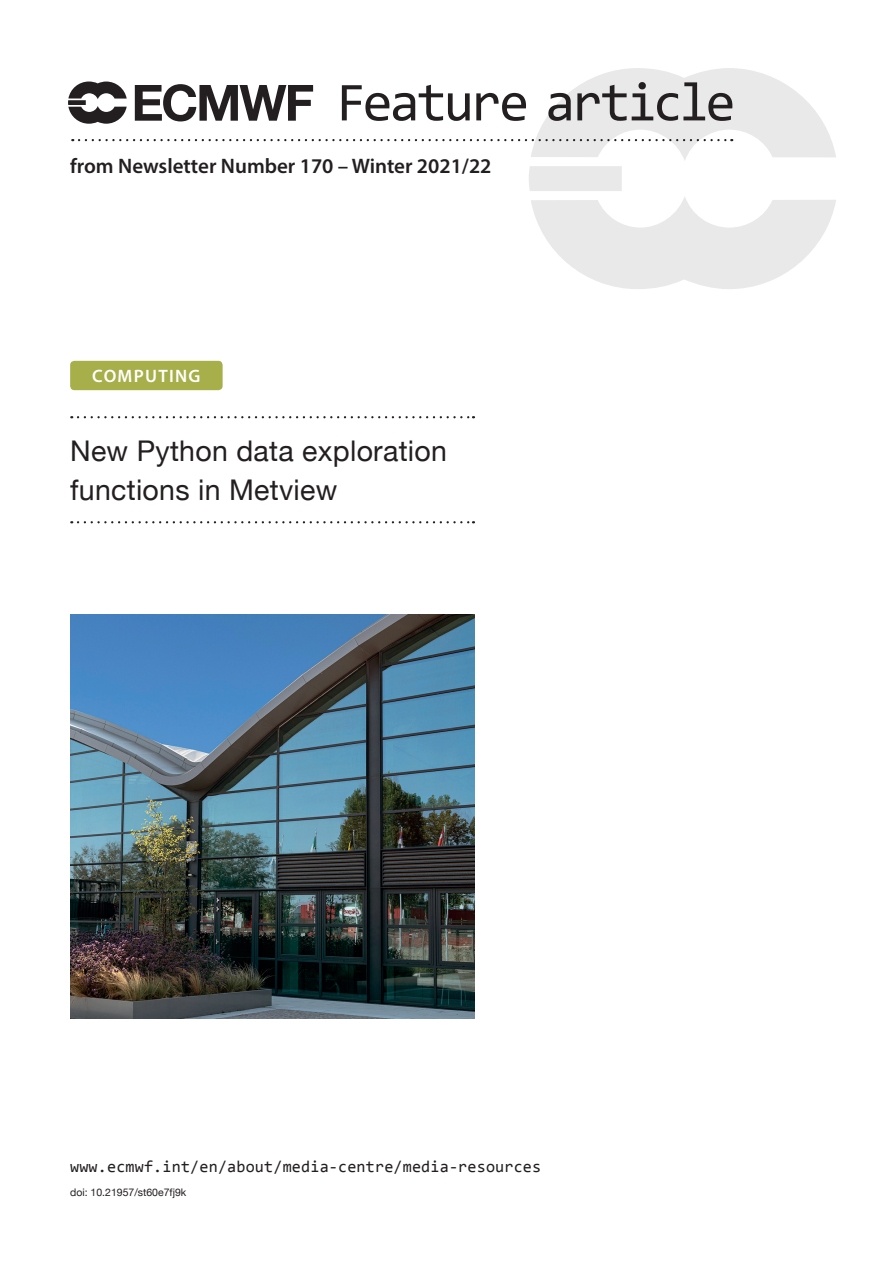
<style>
.page{position:relative;width:893px;height:1263px;background:#fff}
.page>*{position:absolute;margin:0;border:0;box-sizing:border-box;transform-origin:0 0}
.t1{font:28.5px/39px "Helvetica Neue";letter-spacing:.01em;color:#231f20}
.t2{font:600 21px "Myriad Pro";color:#231f20}
.t3{font:600 18px "Myriad Pro";letter-spacing:.07em;color:#fff}
.t4{font:16.5px "Consolas";letter-spacing:.01em;color:#231f20}
.t5{font:10.5px "Helvetica Neue";color:#231f20}
</style>
<div class="page">
<div style="left:70px;top:361px;width:153px;height:29px;background:#a6af49;border-radius:4px"></div>
<img style="left:70px;top:614px;width:404px;height:404px">
<svg style="left:68px;top:68px;width:768px;height:221px"></svg>
<svg style="left:78px;top:416px;width:396px;height:2px"></svg>
<svg style="left:78px;top:521px;width:396px;height:2px"></svg>
<p class="t2" style="left:70px;top:153px;width:423px">from Newsletter Number 170 – Winter 2021/22</p>
<p class="t3" style="left:92px;top:365px;width:110px">COMPUTING</p>
<h1 class="t1" style="left:70px;top:433px;width:378px">New Python data exploration functions in Metview</h1>
<p class="t4" style="left:70px;top:1156px;width:473px">www.ecmwf.int/en/about/media-centre/media-resources</p>
<p class="t5" style="left:70px;top:1185px;width:118px">doi: 10.21957/st60e7fj9k</p>
</div>
